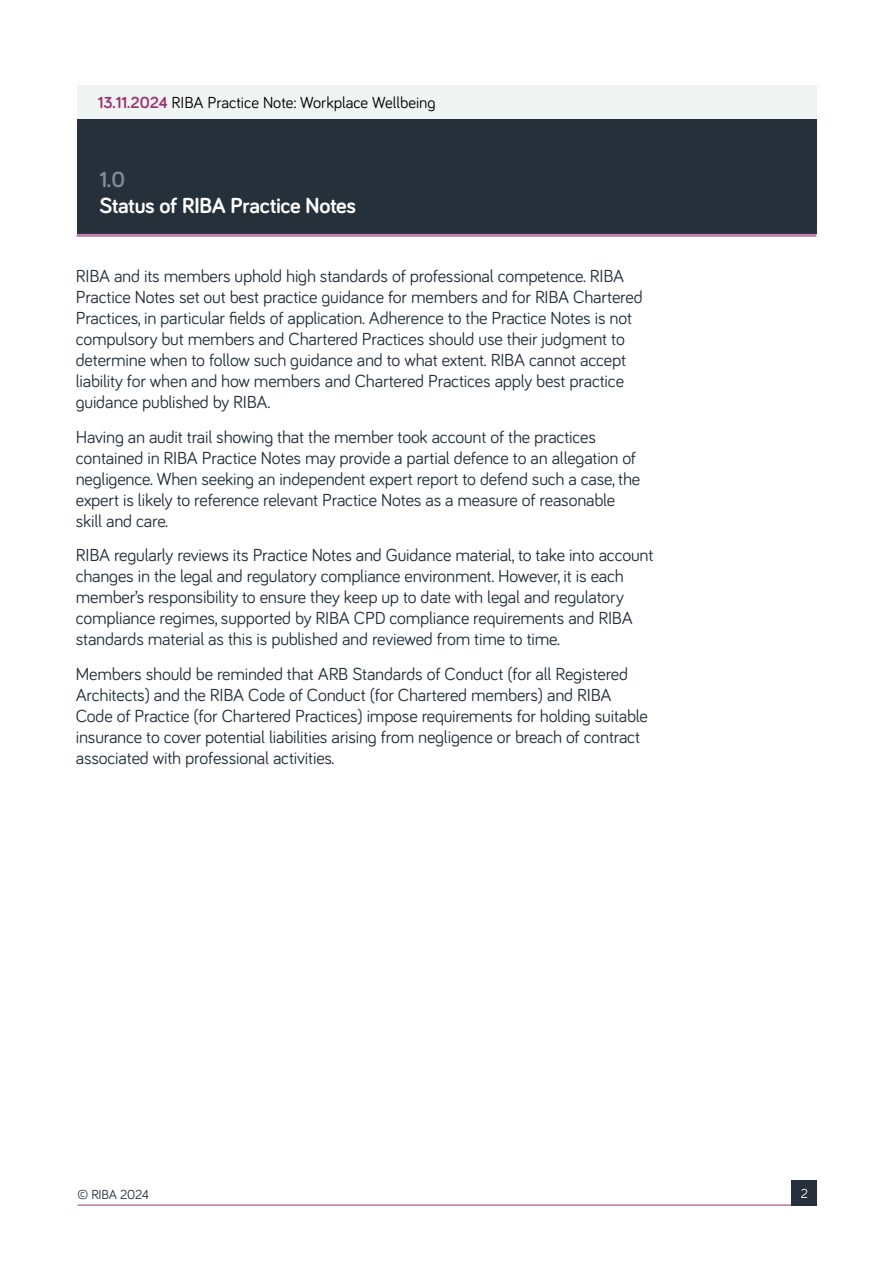
<style>
.page{position:relative;width:893px;height:1263px;background:#fff}
.page>*{position:absolute;margin:0;border:0;box-sizing:border-box;transform-origin:0 0}
.t1{font:700 22.5px "Bariol";letter-spacing:-.02em;color:#fff}
.t2{font:700 22.5px "Bariol";color:#838994}
.t3{font:18px/21px "Bariol";letter-spacing:-.01em;color:#25303b}
.t4{font:16.5px "Bariol";color:#000}
.t5{font:13.5px "Bariol";letter-spacing:-.01em;color:#25303b}
.t6{font:13.5px "Bariol";color:#fff}
.s1{font-weight:700;color:#9b336f}
</style>
<div class="page">
<hr style="left:78px;top:1205px;width:739px;height:1px;background:#9b336f">
<div style="left:792px;top:1180px;width:25px;height:25px;background:#25303b"></div>
<div style="left:77px;top:85px;width:739px;height:34px;background:#f0f4f2"></div>
<div style="left:77px;top:119px;width:739px;height:115px;background:#25303b"></div>
<hr style="left:77px;top:234px;width:739px;height:3px;background:#be84a7">
<p class="t4" style="left:98px;top:91px;width:339px"><span class="s1">13.11.2024</span> RIBA Practice Note: Workplace Wellbeing</p>
<p class="t2" style="left:99px;top:164px;width:27px">1.0</p>
<p class="t1" style="left:99px;top:190px;width:258px">Status of RIBA Practice Notes</p>
<p class="t3" style="left:76px;top:265px;width:568px">RIBA and its members uphold high standards of professional competence. RIBA Practice Notes set out best practice guidance for members and for RIBA Chartered Practices, in particular fields of application. Adherence to the Practice Notes is not compulsory but members and Chartered Practices should use their judgment to determine when to follow such guidance and to what extent. RIBA cannot accept liability for when and how members and Chartered Practices apply best practice guidance published by RIBA.</p>
<p class="t3" style="left:76px;top:425px;width:566px">Having an audit trail showing that the member took account of the practices contained in RIBA Practice Notes may provide a partial defence to an allegation of negligence. When seeking an independent expert report to defend such a case, the expert is likely to reference relevant Practice Notes as a measure of reasonable skill and care.</p>
<p class="t3" style="left:76px;top:544px;width:579px">RIBA regularly reviews its Practice Notes and Guidance material, to take into account changes in the legal and regulatory compliance environment. However, it is each member’s responsibility to ensure they keep up to date with legal and regulatory compliance regimes, supported by RIBA CPD compliance requirements and RIBA standards material as this is published and reviewed from time to time.</p>
<p class="t3" style="left:76px;top:662px;width:574px">Members should be reminded that ARB Standards of Conduct (for all Registered Architects) and the RIBA Code of Conduct (for Chartered members) and RIBA Code of Practice (for Chartered Practices) impose requirements for holding suitable insurance to cover potential liabilities arising from negligence or breach of contract associated with professional activities.</p>
<p class="t5" style="left:78px;top:1185px;width:73px">© RIBA 2024</p>
<p class="t6" style="left:801px;top:1184px;width:9px">2</p>
</div>
